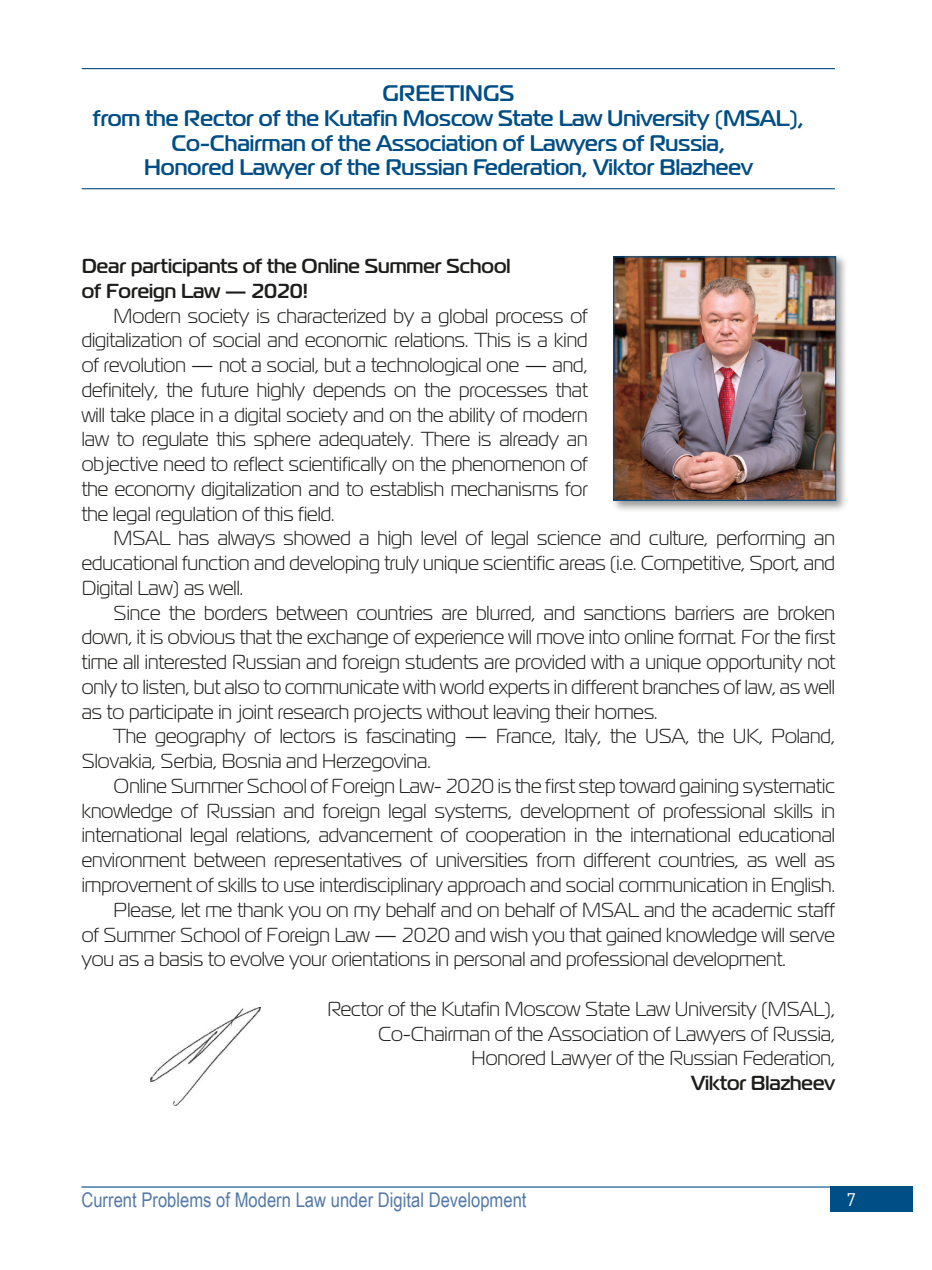
<style>
.page{position:relative;width:932px;height:1270px;background:#fff}
.page>*{position:absolute;margin:0;border:0;box-sizing:border-box;transform-origin:0 0}
.t1{font:700 22.5px/24.8px "Magistral C";color:#004e86;text-align:center}
.t2{font:20.25px/24.8px "Magistral C";color:#1d1d1b;text-align:justify}
.t3{font:700 20.25px/24.8px "Magistral C";color:#1d1d1b}
.t4{font:20.25px "Arial Narrow";color:#5479a8}
.t5{font:18px "DIN Pro";color:#fff}
</style>
<div class="page">
<div style="left:829px;top:1186px;width:83px;height:25px;background:#004e86"></div>
<hr style="left:81px;top:1186px;width:771px;height:1px;background:#004e86">
<hr style="left:82px;top:68px;width:752px;height:1px;background:#004e86">
<hr style="left:82px;top:188px;width:752px;height:1px;background:#004e86">
<div style="left:610px;top:254px;width:237px;height:258px;background:#1d1d1b;opacity:.45"></div>
<img style="left:615px;top:258px;width:219px;height:241px">
<div style="left:613px;top:256px;width:223px;height:245px;border:1px solid #004e86"></div>
<img style="left:151px;top:1007px;width:110px;height:98px">
<p class="t1" style="left:93px;top:80px;width:712px">GREETINGS<br>from the Rector of the Kutafin Moscow State Law University (MSAL), Co-Chairman of the Association of Lawyers of Russia,<br>Honored Lawyer of the Russian Federation, Viktor Blazheev</p>
<p class="t3" style="left:82px;top:253px;width:430px">Dear participants of the Online Summer School of Foreign Law — 2020!</p>
<p class="t2" style="left:82px;top:303px;width:507px;text-indent:32px">Modern society is characterized by a global process of digitalization of social and economic relations. This is a kind of revolution — not a social, but a technological one — and, definitely, the future highly depends on the processes that will take place in a digital society and on the ability of modern law to regulate this sphere adequately. There is already an objective need to reflect scientifically on the phenomenon of the economy digitalization and to establish mechanisms for the legal regulation of this field.</p>
<p class="t2" style="left:82px;top:526px;width:754px;text-indent:32px">MSAL has always showed a high level of legal science and culture, performing an educational function and developing truly unique scientific areas (i.e. Competitive, Sport, and Digital Law) as well.</p>
<p class="t2" style="left:82px;top:600px;width:754px;text-indent:32px">Since the borders between countries are blurred, and sanctions barriers are broken down, it is obvious that the exchange of experience will move into online format. For the first time all interested Russian and foreign students are provided with a unique opportunity not only to listen, but also to communicate with world experts in different branches of law, as well as to participate in joint research projects without leaving their homes.</p>
<p class="t2" style="left:82px;top:724px;width:754px;text-indent:32px">The geography of lectors is fascinating — France, Italy, the USA, the UK, Poland,<br>Slovakia, Serbia, Bosnia and Herzegovina.</p>
<p class="t2" style="left:114px;top:773px;width:722px">Online Summer School of Foreign Law- 2020 is the first step toward gaining systematic</p>
<p class="t2" style="left:82px;top:798px;width:754px">knowledge of Russian and foreign legal systems, development of professional skills in</p>
<p class="t2" style="left:82px;top:823px;width:754px">international legal relations, advancement of cooperation in the international educational</p>
<p class="t2" style="left:82px;top:847px;width:754px">environment between representatives of universities from different countries, as well as</p>
<p class="t2" style="left:82px;top:872px;width:752px">improvement of skills to use interdisciplinary approach and social communication in English.</p>
<p class="t2" style="left:114px;top:897px;width:722px">Please, let me thank you on my behalf and on behalf of MSAL and the academic staff</p>
<p class="t2" style="left:82px;top:922px;width:754px">of Summer School of Foreign Law — 2020 and wish you that gained knowledge will serve</p>
<p class="t2" style="left:82px;top:946px;width:703px">you as a basis to evolve your orientations in personal and professional development.</p>
<p class="t2" style="left:327px;top:996px;width:509px;text-align:right">Rector of the Kutafin Moscow State Law University (MSAL),<br>Co-Chairman of the Association of Lawyers of Russia,<br>Honored Lawyer of the Russian Federation,</p>
<p class="t3" style="left:691px;top:1069px;width:145px">Viktor Blazheev</p>
<p class="t4" style="left:81px;top:1185px;width:446px">Current Problems of Modern Law under Digital Development</p>
<p class="t5" style="left:846px;top:1184px;width:11px">7</p>
</div>
